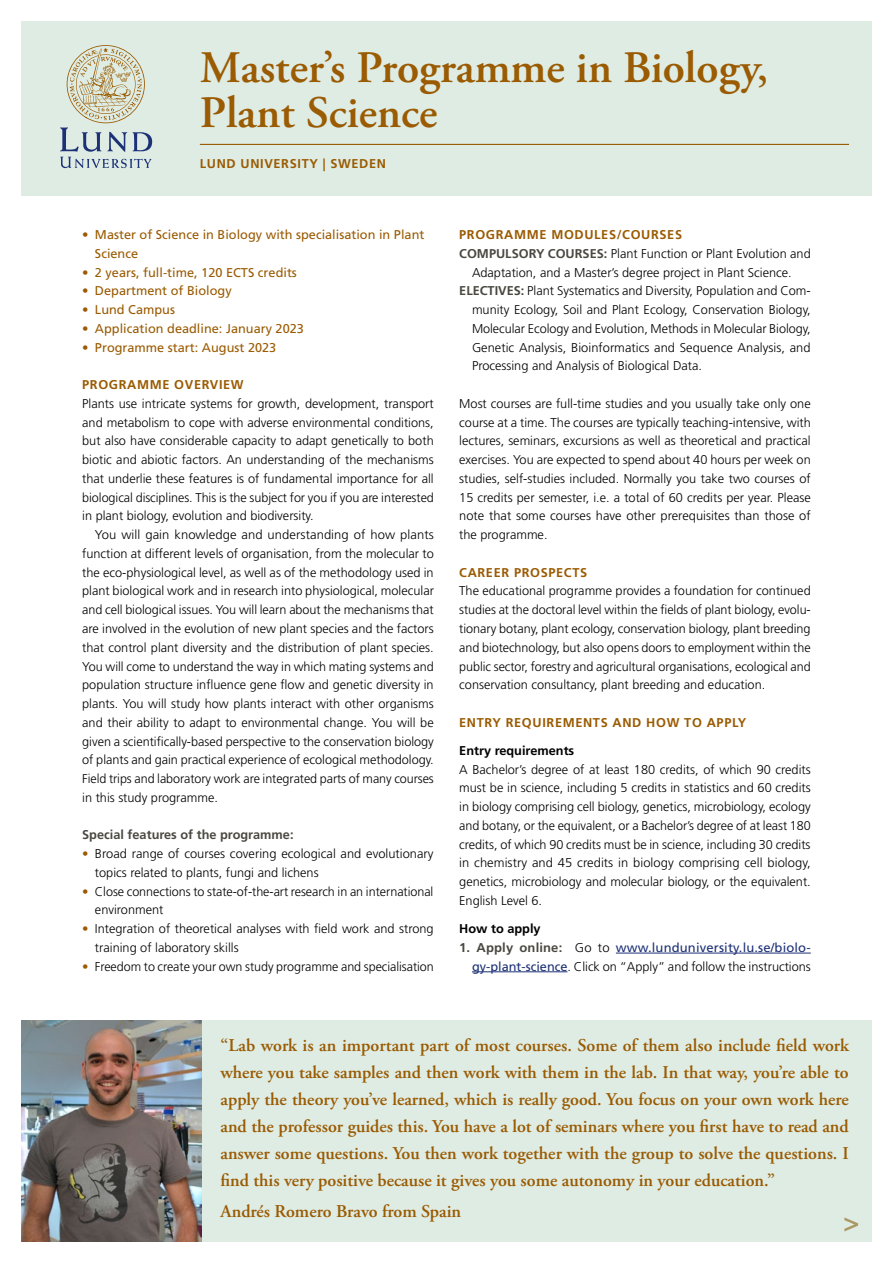
<style>
.page{position:relative;width:893px;height:1263px;background:#fff}
.page>*{position:absolute;margin:0;border:0;box-sizing:border-box;transform-origin:0 0}
.H1_Rubrik_30_p{font:600 45px/45px "Adobe Garamond Pro";color:#9a5b02}
.Brons_Citat{font:600 18px/27px "Adobe Garamond Pro";color:#9a5b02;text-align:justify}
.Svart_Brödtext_utan{font:300 12.75px/18.8px "Frutiger LT Std";color:#000;text-align:justify}
.Svart_Brödtext_med_i{font:300 12.75px/18.8px "Frutiger LT Std";color:#000}
.Brödtext_Bold_t_o_m{font:300 12.75px/18.8px "Frutiger LT Std";color:#000;text-align:center}
.t1{font:12.75px/18.8px "Frutiger LT Std";color:#9a5b02}
.Brödtext_Bold_t_o_m-2{font:12.75px/18.8px "Frutiger LT Std";letter-spacing:.01em;color:#1d3176;text-align:right}
.H2_Brons_Underrubrik{font:700 12.75px "Frutiger LT Std";letter-spacing:.05em;color:#9a5b02}
.Brödtext_Bold_t_o_m-3{font:700 12.75px "Frutiger LT Std";color:#4a4941}
.H3_Underrubrik{font:700 12.75px "Frutiger LT Std";color:#000}
.Underrad{font:700 12.75px "Frutiger LT Std";letter-spacing:.05em;color:#9a5b02}
.s1{color:#9a5b02}
.s2{font-weight:700;color:#4a4941}
.s3{font-weight:300;color:#000}
</style>
<div class="page">
<div style="left:21px;top:21px;width:851px;height:175px;background:#deece4"></div>
<div style="left:21px;top:1020px;width:851px;height:222px;background:#deece4"></div>
<svg style="left:60px;top:45px;width:92px;height:123px"></svg>
<hr style="left:200px;top:144px;width:649px;height:1px;background:#9a5b02">
<hr style="left:616px;top:953px;width:195px;height:1px;background:#1d3176">
<hr style="left:472px;top:971px;width:95px;height:1px;background:#1d3176">
<img style="left:21px;top:1020px;width:180px;height:222px">
<h1 class="H1_Rubrik_30_p" style="left:200px;top:46px;width:570px">Master’s Programme in Biology,<br>Plant Science</h1>
<p class="Underrad" style="left:200px;top:156px;width:188px">LUND UNIVERSITY | SWEDEN</p>
<p class="t1" style="left:95px;top:225px;width:331px;text-indent:-13px">• Master of Science in Biology with specialisation in Plant<br>Science</p>
<p class="t1" style="left:82px;top:263px;width:216px">• 2 years, full-time, 120 ECTS credits</p>
<p class="t1" style="left:82px;top:282px;width:151px">• Department of Biology</p>
<p class="t1" style="left:82px;top:300px;width:94px">• Lund Campus</p>
<p class="t1" style="left:82px;top:319px;width:223px">• Application deadline: January 2023</p>
<p class="t1" style="left:82px;top:338px;width:196px">• Programme start: August 2023</p>
<h2 class="H2_Brons_Underrubrik" style="left:82px;top:377px;width:163px">PROGRAMME OVERVIEW</h2>
<p class="Svart_Brödtext_utan" style="left:82px;top:394px;width:353px">Plants use intricate systems for growth, development, transport and metabolism to cope with adverse environmental conditions, but also have considerable capacity to adapt genetically to both biotic and abiotic factors. An understanding of the mechanisms that underlie these features is of fundamental importance for all biological disciplines. This is the subject for you if you are interested in plant biology, evolution and biodiversity.</p>
<p class="Svart_Brödtext_med_i" style="left:82px;top:526px;width:353px;text-align:justify;text-indent:13px">You will gain knowledge and understanding of how plants function at different levels of organisation, from the molecular to the eco-physiological level, as well as of the methodology used in plant biological work and in research into physiological, molecular and cell biological issues. You will learn about the mechanisms that are involved in the evolution of new plant species and the factors that control plant diversity and the distribution of plant species.<br>You will come to understand the way in which mating systems and population structure influence gene flow and genetic diversity in plants. You will study how plants interact with other organisms and their ability to adapt to environmental change. You will be given a scientifically-based perspective to the conservation biology of plants and gain practical experience of ecological methodology.<br>Field trips and laboratory work are integrated parts of many courses in this study programme.</p>
<p class="Brödtext_Bold_t_o_m-3" style="left:82px;top:827px;width:213px">Special features of the programme:</p>
<p class="Svart_Brödtext_med_i" style="left:95px;top:844px;width:340px;text-indent:-13px"><span class="s1">•</span> Broad range of courses covering ecological and evolutionary topics related to plants, fungi and lichens</p>
<p class="Svart_Brödtext_med_i" style="left:95px;top:882px;width:340px;text-indent:-13px"><span class="s1">•</span> Close connections to state-of-the-art research in an international environment</p>
<p class="Svart_Brödtext_med_i" style="left:95px;top:919px;width:340px;text-indent:-13px"><span class="s1">•</span> Integration of theoretical analyses with field work and strong training of laboratory skills</p>
<p class="Svart_Brödtext_med_i" style="left:82px;top:957px;width:353px"><span class="s1">•</span> Freedom to create your own study programme and specialisation</p>
<h2 class="H2_Brons_Underrubrik" style="left:459px;top:227px;width:224px">PROGRAMME MODULES/COURSES</h2>
<p class="Brödtext_Bold_t_o_m" style="left:459px;top:244px;width:353px"><span class="s2">COMPULSORY COURSES:</span> Plant Function or Plant Evolution and<br>Adaptation, and a Master’s degree project in Plant Science.</p>
<p class="Brödtext_Bold_t_o_m" style="left:472px;top:282px;width:340px;text-align:justify;text-indent:-13px"><span class="s2">ELECTIVES:</span> Plant Systematics and Diversity, Population and Com&shy;munity Ecology, Soil and Plant Ecology, Conservation Biology, Molecular Ecology and Evolution, Methods in Molecular Biology, Genetic Analysis, Bioinformatics and Sequence Analysis, and Processing and Analysis of Biological Data.</p>
<p class="Svart_Brödtext_utan" style="left:459px;top:394px;width:353px">Most courses are full-time studies and you usually take only one course at a time. The courses are typically teaching-intensive, with lectures, seminars, excursions as well as theoretical and practical exercises. You are expected to spend about 40 hours per week on studies, self-studies included. Normally you take two courses of 15 credits per semester, i.e. a total of 60 credits per year. Please note that some courses have other prerequisites than those of the programme.</p>
<h2 class="H2_Brons_Underrubrik" style="left:459px;top:565px;width:129px">CAREER PROSPECTS</h2>
<p class="Svart_Brödtext_utan" style="left:459px;top:582px;width:353px">The educational programme provides a foundation for continued studies at the doctoral level within the fields of plant biology, evolu&shy;tionary botany, plant ecology, conservation biology, plant breeding and biotechnology, but also opens doors to employment within the public sector, forestry and agricultural organisations, ecological and conservation consultancy, plant breeding and education.</p>
<h2 class="H2_Brons_Underrubrik" style="left:459px;top:715px;width:288px">ENTRY REQUIREMENTS AND HOW TO APPLY</h2>
<h3 class="H3_Underrubrik" style="left:459px;top:743px;width:117px">Entry requirements</h3>
<p class="Svart_Brödtext_utan" style="left:459px;top:760px;width:353px">A Bachelor’s degree of at least 180 credits, of which 90 credits must be in science, including 5 credits in statistics and 60 credits in biology comprising cell biology, genetics, microbiology, ecology and botany, or the equivalent, or a Bachelor’s degree of at least 180 credits, of which 90 credits must be in science, including 30 credits in chemistry and 45 credits in biology comprising cell biology, genetics, microbiology and molecular biology, or the equivalent.<br>English Level 6.</p>
<h3 class="H3_Underrubrik" style="left:459px;top:921px;width:83px">How to apply</h3>
<p class="Brödtext_Bold_t_o_m-2" style="left:459px;top:938px;width:353px"><span class="s2">1. Apply online:</span> <span class="s3">Go to</span> www.lunduniversity.lu.se/biolo&shy;gy-plant-science<span class="s3">. Click on “Apply” and follow the instructions</span></p>
<p class="Brons_Citat" style="left:220px;top:1032px;width:630px">“Lab work is an important part of most courses. Some of them also include field work where you take samples and then work with them in the lab. In that way, you’re able to apply the theory you’ve learned, which is really good. You focus on your own work here and the professor guides this. You have a lot of seminars where you first have to read and answer some questions. You then work together with the group to solve the questions. I find this very positive because it gives you some autonomy in your education.”</p>
<p class="Brons_Citat" style="left:220px;top:1198px;width:242px">Andrés Romero Bravo from Spain</p>
</div>
